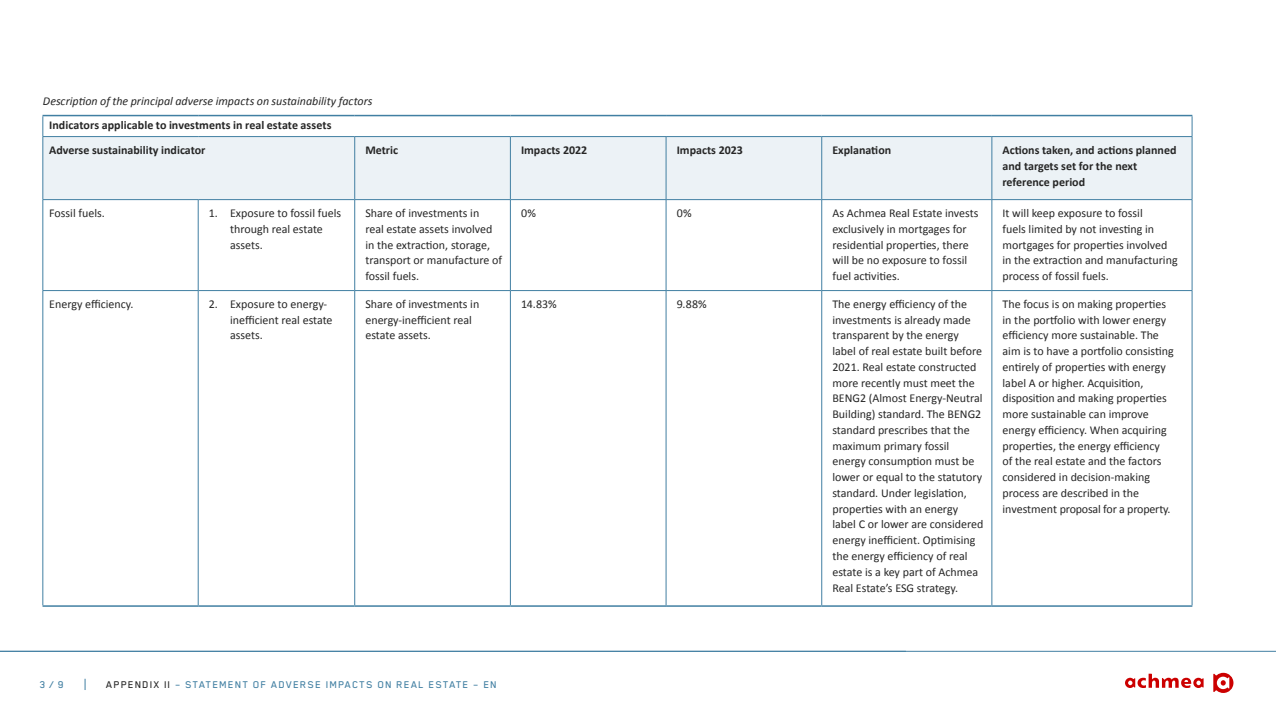
<style>
.page{position:relative;width:1276px;height:719px;background:#fff}
.page>*{position:absolute;margin:0;border:0;box-sizing:border-box;transform-origin:0 0}
.t1{font:12px/15.8px "Calibri";color:#262626}
.t2{font:700 12px/15.8px "Calibri";color:#262626}
.t3{font:italic 12px "Calibri";color:#262626}
.t4{font:500 11.25px "Blender Pro";letter-spacing:.1em;color:#417fa2}
.s1{color:#262626}
</style>
<div class="page">
<hr style="left:0;top:651px;width:1276px;height:1px;background:#417fa2">
<svg style="left:85px;top:678px;width:1px;height:12px"></svg>
<svg style="left:1125px;top:673px;width:78px;height:15px"></svg>
<svg style="left:1213px;top:672px;width:20px;height:21px"></svg>
<svg style="left:43px;top:114px;width:1149px;height:176px"></svg>
<div style="left:44px;top:137px;width:1147px;height:62px;background:#ecf2f6"></div>
<svg style="left:199px;top:200px;width:992px;height:90px"></svg>
<hr style="left:43px;top:115px;width:155px;height:1px;background:#417fa2">
<hr style="left:198px;top:115px;width:157px;height:1px;background:#417fa2">
<hr style="left:355px;top:115px;width:155px;height:1px;background:#417fa2">
<hr style="left:510px;top:115px;width:156px;height:1px;background:#417fa2">
<hr style="left:666px;top:115px;width:155px;height:1px;background:#417fa2">
<hr style="left:821px;top:115px;width:171px;height:1px;background:#417fa2">
<hr style="left:992px;top:115px;width:200px;height:1px;background:#417fa2">
<hr style="left:43px;top:136px;width:155px;height:1px;background:#417fa2">
<hr style="left:198px;top:136px;width:157px;height:1px;background:#417fa2">
<hr style="left:355px;top:136px;width:155px;height:1px;background:#417fa2">
<hr style="left:510px;top:136px;width:156px;height:1px;background:#417fa2">
<hr style="left:666px;top:136px;width:155px;height:1px;background:#417fa2">
<hr style="left:821px;top:136px;width:171px;height:1px;background:#417fa2">
<hr style="left:992px;top:136px;width:200px;height:1px;background:#417fa2">
<hr style="left:43px;top:137px;width:1px;height:62px;background:#417fa2">
<hr style="left:354px;top:137px;width:1px;height:62px;background:#417fa2">
<hr style="left:510px;top:137px;width:1px;height:62px;background:#417fa2">
<hr style="left:666px;top:137px;width:1px;height:62px;background:#417fa2">
<hr style="left:821px;top:137px;width:1px;height:62px;background:#417fa2">
<hr style="left:991px;top:137px;width:1px;height:62px;background:#417fa2">
<hr style="left:1191px;top:137px;width:1px;height:62px;background:#417fa2">
<hr style="left:43px;top:200px;width:1px;height:90px;background:#417fa2">
<hr style="left:198px;top:200px;width:1px;height:90px;background:#417fa2">
<hr style="left:354px;top:200px;width:1px;height:90px;background:#417fa2">
<hr style="left:510px;top:200px;width:1px;height:90px;background:#417fa2">
<hr style="left:666px;top:200px;width:1px;height:90px;background:#417fa2">
<hr style="left:821px;top:200px;width:1px;height:90px;background:#417fa2">
<hr style="left:991px;top:200px;width:1px;height:90px;background:#417fa2">
<hr style="left:1191px;top:200px;width:1px;height:90px;background:#417fa2">
<hr style="left:43px;top:291px;width:1px;height:314px;background:#417fa2">
<hr style="left:198px;top:291px;width:1px;height:314px;background:#417fa2">
<hr style="left:354px;top:291px;width:1px;height:314px;background:#417fa2">
<hr style="left:510px;top:291px;width:1px;height:314px;background:#417fa2">
<hr style="left:666px;top:291px;width:1px;height:314px;background:#417fa2">
<hr style="left:821px;top:291px;width:1px;height:314px;background:#417fa2">
<hr style="left:991px;top:291px;width:1px;height:314px;background:#417fa2">
<hr style="left:1191px;top:291px;width:1px;height:314px;background:#417fa2">
<svg style="left:43px;top:116px;width:1px;height:20px"></svg>
<svg style="left:1191px;top:116px;width:1px;height:20px"></svg>
<hr style="left:43px;top:199px;width:155px;height:1px;background:#417fa2">
<hr style="left:198px;top:199px;width:157px;height:1px;background:#417fa2">
<hr style="left:355px;top:199px;width:155px;height:1px;background:#417fa2">
<hr style="left:510px;top:199px;width:156px;height:1px;background:#417fa2">
<hr style="left:666px;top:199px;width:155px;height:1px;background:#417fa2">
<hr style="left:821px;top:199px;width:171px;height:1px;background:#417fa2">
<hr style="left:992px;top:199px;width:200px;height:1px;background:#417fa2">
<hr style="left:43px;top:290px;width:155px;height:1px;background:#417fa2">
<hr style="left:198px;top:290px;width:157px;height:1px;background:#417fa2">
<hr style="left:355px;top:290px;width:155px;height:1px;background:#417fa2">
<hr style="left:510px;top:290px;width:156px;height:1px;background:#417fa2">
<hr style="left:666px;top:290px;width:155px;height:1px;background:#417fa2">
<hr style="left:821px;top:290px;width:171px;height:1px;background:#417fa2">
<hr style="left:992px;top:290px;width:200px;height:1px;background:#417fa2">
<hr style="left:43px;top:605px;width:155px;height:1px;background:#417fa2">
<hr style="left:198px;top:605px;width:157px;height:1px;background:#417fa2">
<hr style="left:355px;top:605px;width:155px;height:1px;background:#417fa2">
<hr style="left:510px;top:605px;width:156px;height:1px;background:#417fa2">
<hr style="left:666px;top:605px;width:155px;height:1px;background:#417fa2">
<hr style="left:821px;top:605px;width:171px;height:1px;background:#417fa2">
<hr style="left:992px;top:605px;width:200px;height:1px;background:#417fa2">
<p class="t3" style="left:43px;top:93px;width:331px">Description of the principal adverse impacts on sustainability factors</p>
<p class="t2" style="left:49px;top:112px;width:284px;line-height:25.2px">Indicators applicable to investments in real estate assets<br>Adverse sustainability indicator</p>
<p class="t2" style="left:365px;top:142px;width:34px">Metric</p>
<p class="t2" style="left:521px;top:142px;width:68px">Impacts 2022</p>
<p class="t2" style="left:676px;top:142px;width:68px">Impacts 2023</p>
<p class="t2" style="left:832px;top:142px;width:60px">Explanation</p>
<p class="t2" style="left:1002px;top:142px;width:175px">Actions taken, and actions planned and targets set for the next reference period</p>
<p class="t1" style="left:49px;top:205px;width:57px">Fossil fuels.</p>
<p class="t1" style="left:230px;top:205px;width:113px;text-indent:-21px">1. Exposure to fossil fuels through real estate assets.</p>
<p class="t1" style="left:365px;top:205px;width:138px">Share of investments in<br>real estate assets involved in the extraction, storage, transport or manufacture of fossil fuels.</p>
<p class="t1" style="left:521px;top:205px;width:16px">0%</p>
<p class="t1" style="left:677px;top:205px;width:16px">0%</p>
<p class="t1" style="left:832px;top:205px;width:148px">As Achmea Real Estate invests exclusively in mortgages for residential properties, there will be no exposure to fossil fuel activities.</p>
<p class="t1" style="left:1002px;top:205px;width:177px">It will keep exposure to fossil<br>fuels limited by not investing in mortgages for properties involved in the extraction and manufacturing process of fossil fuels.</p>
<p class="t1" style="left:49px;top:296px;width:86px">Energy efficiency.</p>
<p class="t1" style="left:230px;top:296px;width:104px;text-indent:-21px">2. Exposure to energy&shy;inefficient real estate assets.</p>
<p class="t1" style="left:365px;top:296px;width:115px">Share of investments in energy-inefficient real estate assets.</p>
<p class="t1" style="left:521px;top:296px;width:37px">14.83%</p>
<p class="t1" style="left:677px;top:296px;width:31px">9.88%</p>
<p class="t1" style="left:832px;top:296px;width:153px">The energy efficiency of the investments is already made transparent by the energy label of real estate built before<br>2021. Real estate constructed more recently must meet the<br>BENG2 (Almost Energy-Neutral<br>Building) standard. The BENG2 standard prescribes that the maximum primary fossil energy consumption must be lower or equal to the statutory standard. Under legislation, properties with an energy label C or lower are considered energy inefficient. Optimising the energy efficiency of real estate is a key part of Achmea<br>Real Estate’s ESG strategy.</p>
<p class="t1" style="left:1002px;top:296px;width:173px">The focus is on making properties in the portfolio with lower energy efficiency more sustainable. The aim is to have a portfolio consisting entirely of properties with energy label A or higher. Acquisition, disposition and making properties more sustainable can improve energy efficiency. When acquiring properties, the energy efficiency<br>of the real estate and the factors considered in decision-making process are described in the investment proposal for a property.</p>
<p class="t4" style="left:40px;top:678px;width:25px">3 / 9</p>
<p class="t4" style="left:106px;top:678px;width:392px"><span class="s1">APPENDIX II</span> – STATEMENT OF ADVERSE IMPACTS ON REAL ESTATE – EN</p>
</div>
